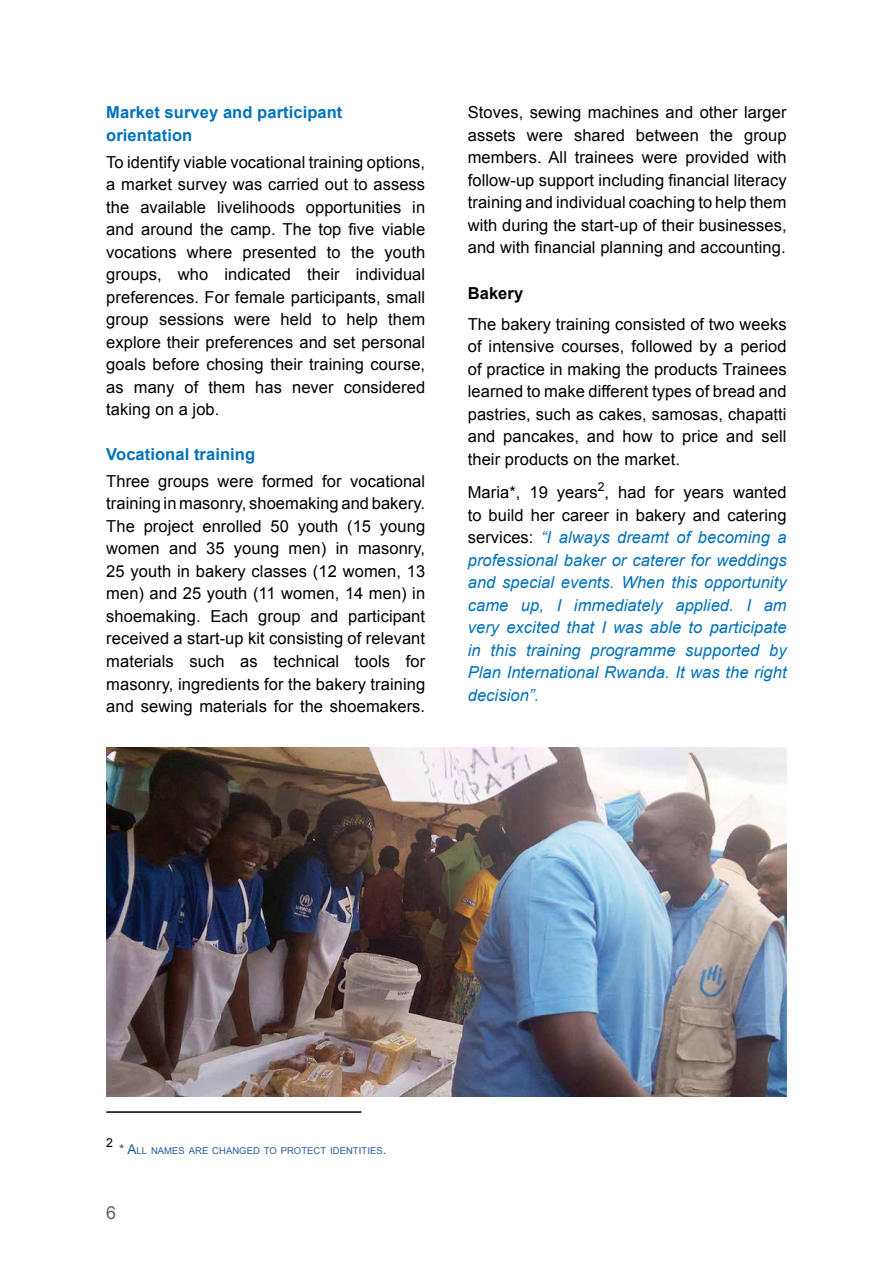
<style>
.page{position:relative;width:893px;height:1263px;background:#fff}
.page>*{position:absolute;margin:0;border:0;box-sizing:border-box;transform-origin:0 0}
.t1{font:18px "Arial";color:#646363}
.t2{font:16.5px/22.5px "Arial";letter-spacing:.005em;color:#000;text-align:justify}
.t3{font:italic 16.5px/22.5px "Arial";letter-spacing:.005em;color:#0072bb;text-align:justify}
.t4{font:700 16.5px/22.5px "Arial";letter-spacing:.005em;color:#0072bb}
.t5{font:700 16.5px "Arial";letter-spacing:.005em;color:#000}
.t6{font:12.3px "Arial";color:#000}
.t7{font:9.45px "Arial";letter-spacing:.005em;color:#275b9b}
.s1{font-style:normal;color:#000}
.s2{font-size:13.5px}
</style>
<div class="page">
<hr style="left:106px;top:1111px;width:255px;height:2px;background:#000">
<img style="left:106px;top:747px;width:681px;height:349px">
<p class="t4" style="left:106px;top:102px;width:238px">Market survey and participant orientation</p>
<p class="t2" style="left:106px;top:151px;width:320px">To identify viable vocational training options, a market survey was carried out to assess the available livelihoods opportunities in and around the camp. The top five viable vocations where presented to the youth groups, who indicated their individual preferences. For female participants, small group sessions were held to help them explore their preferences and set personal goals before chosing their training course, as many of them has never considered taking on a job.</p>
<p class="t4" style="left:106px;top:444px;width:150px">Vocational training</p>
<p class="t2" style="left:106px;top:470px;width:320px">Three groups were formed for vocational training in masonry, shoemaking and bakery.<br>The project enrolled 50 youth (15 young women and 35 young men) in masonry, 25 youth in bakery classes (12 women, 13 men) and 25 youth (11 women, 14 men) in shoemaking. Each group and participant received a start-up kit consisting of relevant materials such as technical tools for masonry, ingredients for the bakery training and sewing materials for the shoemakers.</p>
<p class="t2" style="left:468px;top:102px;width:320px">Stoves, sewing machines and other larger assets were shared between the group members. All trainees were provided with follow-up support including financial literacy training and individual coaching to help them with during the start-up of their businesses, and with financial planning and accounting.</p>
<p class="t5" style="left:468px;top:282px;width:57px">Bakery</p>
<p class="t2" style="left:468px;top:313px;width:320px">The bakery training consisted of two weeks of intensive courses, followed by a period of practice in making the products Trainees learned to make different types of bread and pastries, such as cakes, samosas, chapatti and pancakes, and how to price and sell their products on the market.</p>
<p class="t3" style="left:468px;top:481px;width:320px"><span class="s1">Maria*, 19 years</span><sup>2</sup><span class="s1">, had for years wanted to build her career in bakery and catering services:</span> “I always dreamt of becoming a professional baker or caterer for weddings and special events. When this opportunity came up, I immediately applied. I am very excited that I was able to participate in this training programme supported by Plan International Rwanda. It was the right decision”.</p>
<p class="t6" style="left:106px;top:1134px;width:8px">2</p>
<p class="t7" style="left:119px;top:1144px;width:269px"><span class="s2">* A</span>LL NAMES ARE CHANGED TO PROTECT IDENTITIES<span class="s2">.</span></p>
<p class="t1" style="left:106px;top:1200px;width:12px">6</p>
</div>
